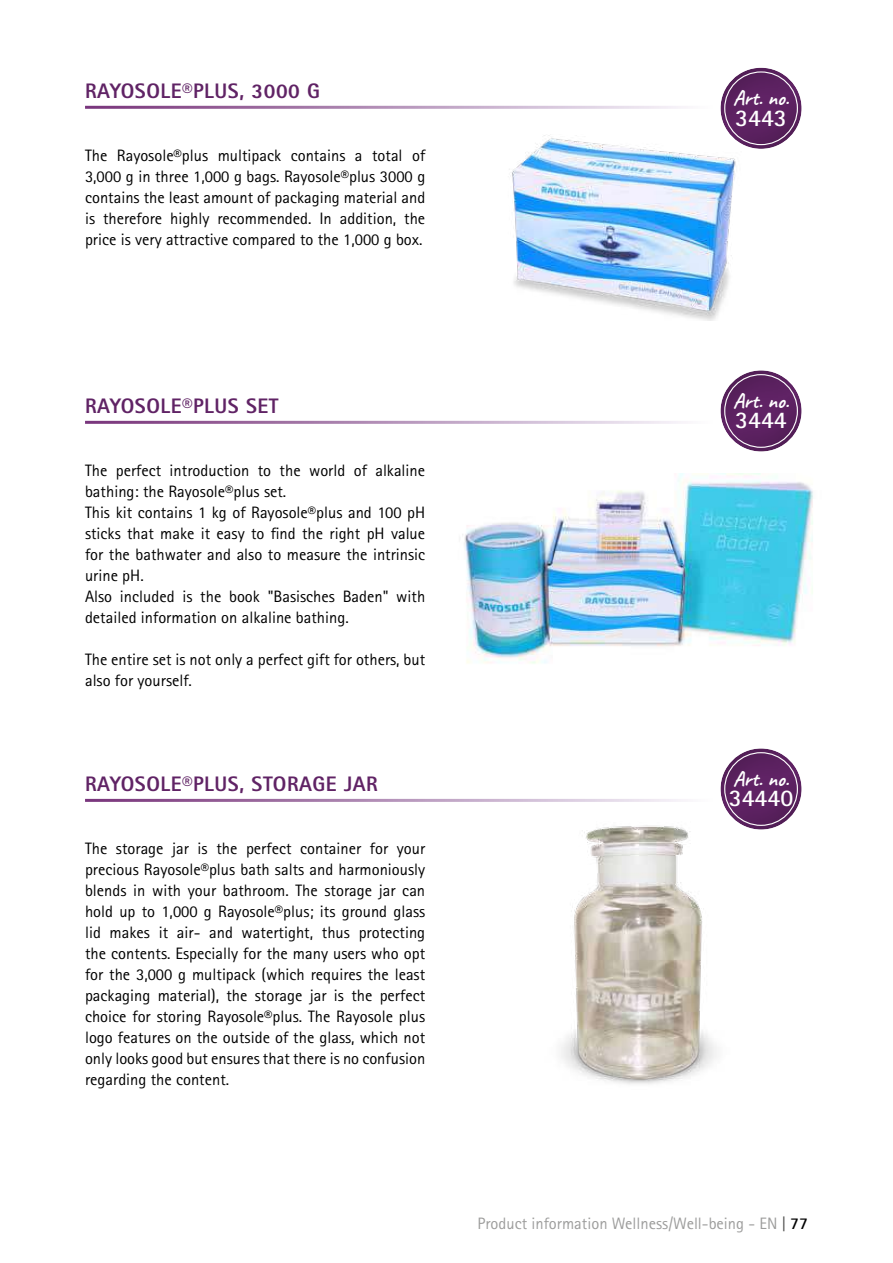
<style>
.page{position:relative;width:893px;height:1263px;background:#fff}
.page>*{position:absolute;margin:0;border:0;box-sizing:border-box;transform-origin:0 0}
.t1{font:700 24px "Rotis Sans Serif";color:#fff}
.t2{font:800 21px "Rotis Sans Serif";letter-spacing:.025em;color:#602365}
.t3{font:700 21px "Caveat";color:#fff}
.t4{font:16.5px/21px "Rotis Sans Serif";color:#000;text-align:justify}
.t5{font:16.5px "Rotis Sans Serif";color:#9d9d9c}
.s1{color:#4a4a49}
.s2{font-weight:700;color:#000}
</style>
<div class="page">
<img style="left:462px;top:473px;width:351px;height:191px">
<img style="left:561px;top:825px;width:156px;height:259px">
<img style="left:509px;top:135px;width:227px;height:186px">
<div style="left:719px;top:66px;width:84px;height:83px;background:#000;opacity:.5"></div>
<div style="left:724px;top:71px;width:74px;height:74px;border:1px solid #fff;border-radius:50%"></div>
<div style="left:719px;top:747px;width:84px;height:83px;background:#000;opacity:.5"></div>
<div style="left:724px;top:752px;width:74px;height:74px;border:1px solid #fff;border-radius:50%"></div>
<div style="left:719px;top:369px;width:84px;height:83px;background:#000;opacity:.5"></div>
<div style="left:724px;top:374px;width:74px;height:74px;border:1px solid #fff;border-radius:50%"></div>
<p class="t2" style="left:85px;top:77px;width:236px">RAYOSOLE®PLUS, 3000 G</p>
<p class="t4" style="left:85px;top:144px;width:342px">The Rayosole®plus multipack contains a total of 3,000 g in three 1,000 g bags. Rayosole®plus 3000 g contains the least amount of packaging material and is therefore highly recommended. In addition, the price is very attractive compared to the 1,000 g box.</p>
<p class="t3" style="left:733px;top:85px;width:57px">Art. no.</p>
<h1 class="t1" style="left:735px;top:102px;width:53px">3443</h1>
<p class="t2" style="left:85px;top:392px;width:195px">RAYOSOLE®PLUS SET</p>
<p class="t3" style="left:733px;top:387px;width:57px">Art. no.</p>
<h1 class="t1" style="left:735px;top:405px;width:53px">3444</h1>
<p class="t4" style="left:85px;top:459px;width:342px;text-align:left">The perfect introduction to the world of alkaline bathing: the Rayosole®plus set.<br>This kit contains 1 kg of Rayosole®plus and 100 pH sticks that make it easy to find the right pH value for the bathwater and also to measure the intrinsic urine pH.<br>Also included is the book "Basisches Baden" with detailed information on alkaline bathing.</p>
<p class="t4" style="left:85px;top:648px;width:342px">The entire set is not only a perfect gift for others, but also for yourself.</p>
<p class="t2" style="left:85px;top:770px;width:294px">RAYOSOLE®PLUS, STORAGE JAR</p>
<p class="t4" style="left:85px;top:837px;width:342px">The storage jar is the perfect container for your precious Rayosole®plus bath salts and harmoniously blends in with your bathroom. The storage jar can hold up to 1,000 g Rayosole®plus; its ground glass lid makes it air- and watertight, thus protecting the contents. Especially for the many users who opt for the 3,000 g multipack (which requires the least packaging material), the storage jar is the perfect choice for storing Rayosole®plus. The Rayosole plus logo features on the outside of the glass, which not only looks good but ensures that there is no confusion regarding the content.</p>
<p class="t3" style="left:733px;top:765px;width:57px">Art. no.</p>
<h1 class="t1" style="left:729px;top:783px;width:66px">34440</h1>
<p class="t5" style="left:477px;top:1214px;width:332px">Product information Wellness/Well-being - EN <span class="s1">|</span> <span class="s2">77</span></p>
</div>
